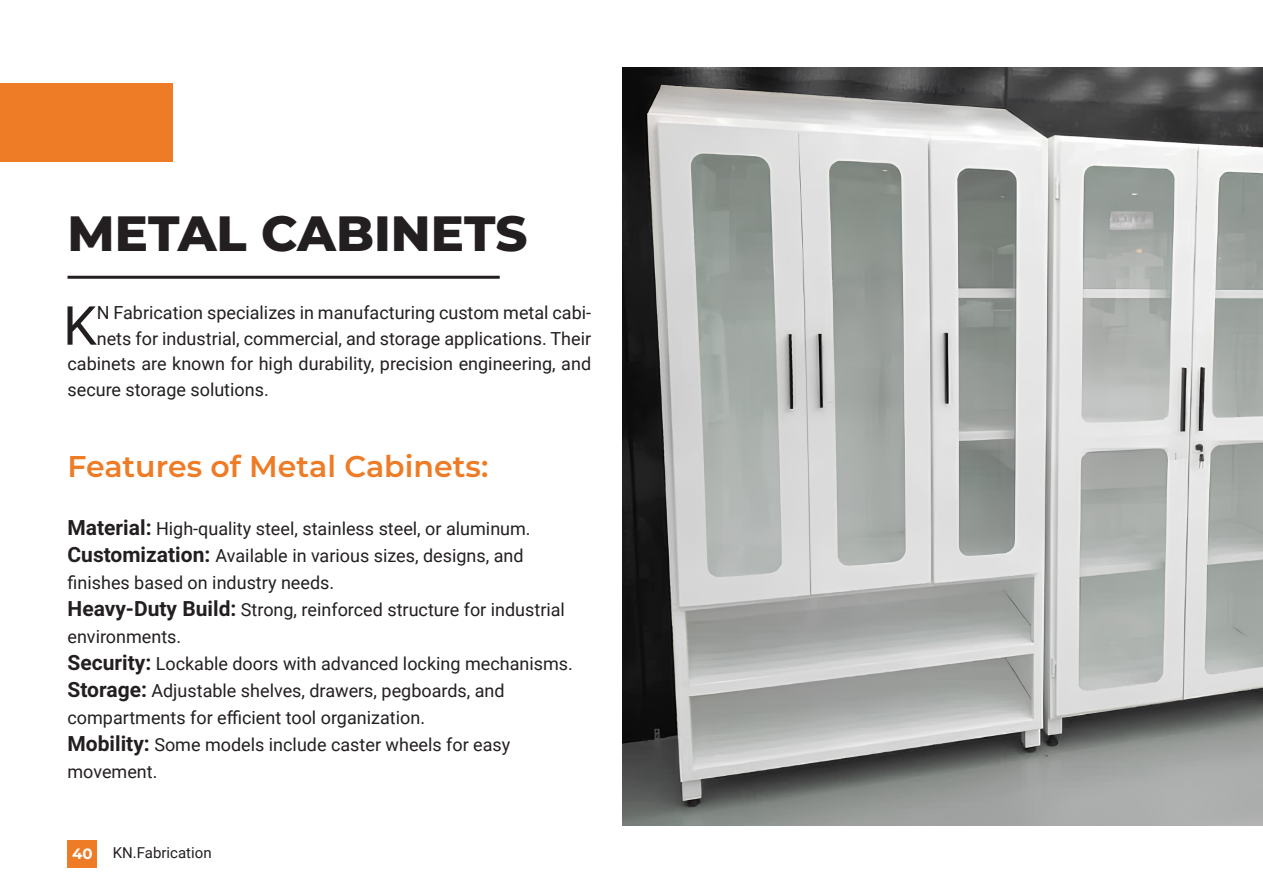
<style>
.page{position:relative;width:1263px;height:893px;background:#fff}
.page>*{position:absolute;margin:0;border:0;box-sizing:border-box;transform-origin:0 0}
.roboto_sub_heading_1{font:53.85px "Roboto";color:#231f20}
.montsrate_20_pt_extr{font:800 49.5px "Montserrat";color:#231f20}
.roboto_sub_heading_1-2{font:600 30px "Montserrat";color:#ee7b25}
.roboto_sub_heading_1-3{font:18px/27px "Roboto";color:#231f20}
.t1{font:15px "Roboto";color:#231f20}
.roboto_sub_heading_1-4{font:700 15px "Montserrat";color:#fff}
.s1{font-weight:700;font-size:21px}
</style>
<div class="page">
<img style="left:622px;top:67px;width:641px;height:758px">
<hr style="left:68px;top:276px;width:432px;height:3px;background:#231f20">
<div style="left:0;top:83px;width:172px;height:79px;background:#ee7b25"></div>
<div style="left:68px;top:840px;width:29px;height:28px;background:#ee7b25"></div>
<p class="montsrate_20_pt_extr" style="left:68px;top:197px;width:461px">METAL CABINETS</p>
<p class="roboto_sub_heading_1" style="left:63px;top:288px;width:35px">K</p>
<p class="roboto_sub_heading_1-3" style="left:97px;top:299px;width:496px">N Fabrication specializes in manufacturing custom metal cabi-</p>
<p class="roboto_sub_heading_1-3" style="left:97px;top:324px;width:496px">nets for industrial, commercial, and storage applications. Their</p>
<p class="roboto_sub_heading_1-3" style="left:68px;top:350px;width:525px">cabinets are known for high durability, precision engineering, and</p>
<p class="roboto_sub_heading_1-3" style="left:68px;top:375px;width:203px">secure storage solutions.</p>
<p class="roboto_sub_heading_1-2" style="left:68px;top:445px;width:422px">Features of Metal Cabinets:</p>
<p class="roboto_sub_heading_1-3" style="left:68px;top:515px;width:465px"><span class="s1">Material:</span> High-quality steel, stainless steel, or aluminum.<br><span class="s1">Customization:</span> Available in various sizes, designs, and</p>
<p class="roboto_sub_heading_1-3" style="left:68px;top:569px;width:507px">finishes based on industry needs.<br><span class="s1">Heavy-Duty Build:</span> Strong, reinforced structure for industrial environments.<br><span class="s1">Security:</span> Lockable doors with advanced locking mechanisms.<br><span class="s1">Storage:</span> Adjustable shelves, drawers, pegboards, and</p>
<p class="roboto_sub_heading_1-3" style="left:68px;top:704px;width:444px">compartments for efficient tool organization.<br><span class="s1">Mobility:</span> Some models include caster wheels for easy</p>
<p class="roboto_sub_heading_1-3" style="left:68px;top:758px;width:91px">movement.</p>
<p class="roboto_sub_heading_1-4" style="left:72px;top:843px;width:22px">40</p>
<p class="t1" style="left:113px;top:842px;width:100px">KN.Fabrication</p>
</div>
